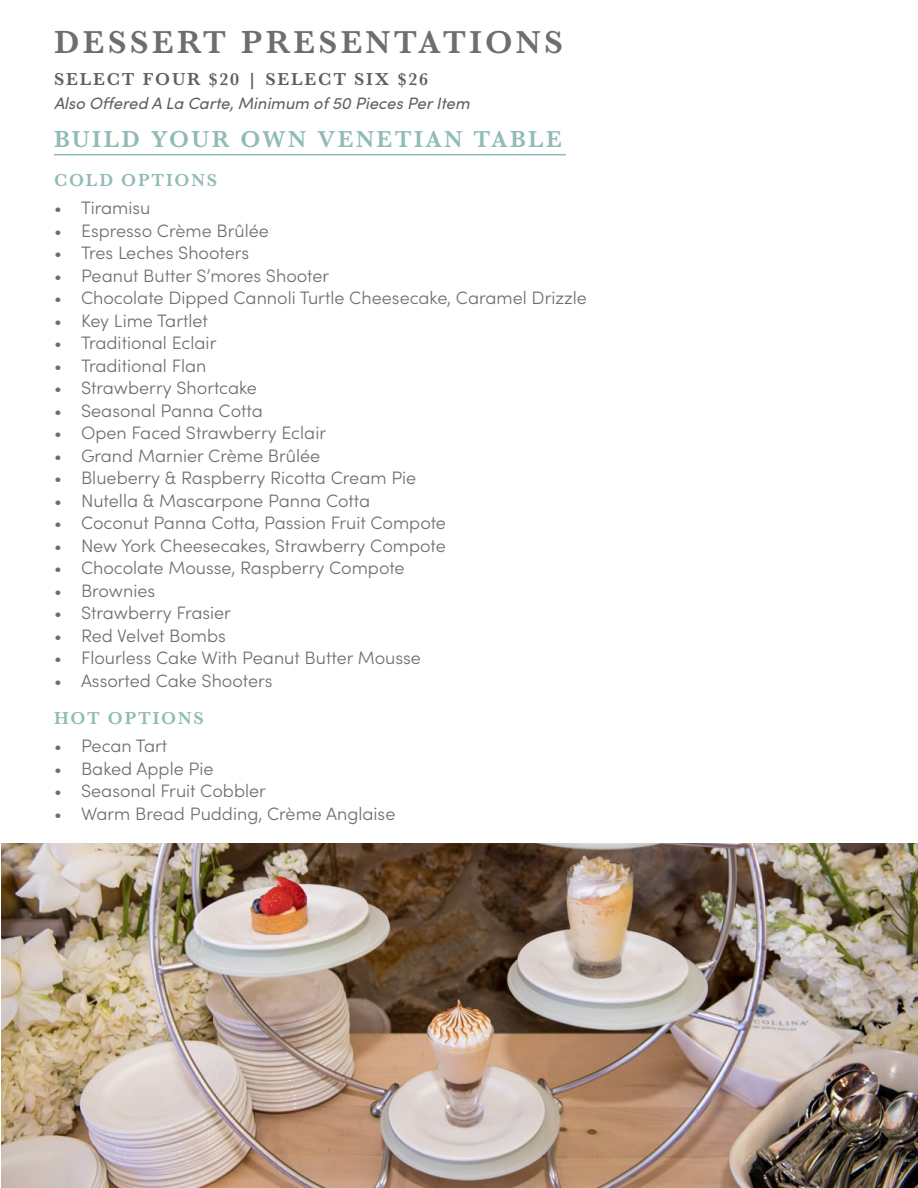
<style>
.page{position:relative;width:918px;height:1188px;background:#fff}
.page>*{position:absolute;margin:0;border:0;box-sizing:border-box;transform-origin:0 0}
.t1{font:600 33px "Baskerville";letter-spacing:.1em;color:#6d6e71}
.t2{font:600 24px "Baskerville";letter-spacing:.1em;color:#90bbb6}
.t3{font:300 18px "Sofia Pro";color:#6d6e71}
.t4{font:600 18px "Baskerville";letter-spacing:.1em;color:#5f6062}
.t5{font:600 18px "Baskerville";letter-spacing:.1em;color:#90bbb6}
.t6{font:italic 16.5px "Sofia Pro";color:#5f6062}
</style>
<div class="page">
<hr style="left:54px;top:154px;width:512px;height:1px;background:#90bbb6">
<img style="left:1px;top:843px;width:917px;height:345px">
<h1 class="t1" style="left:54px;top:19px;width:511px">DESSERT PRESENTATIONS</h1>
<p class="t4" style="left:54px;top:66px;width:376px">SELECT FOUR $20 | SELECT SIX $26</p>
<p class="t6" style="left:54px;top:91px;width:417px">Also Offered A La Carte, Minimum of 50 Pieces Per Item</p>
<h2 class="t2" style="left:54px;top:122px;width:509px">BUILD YOUR OWN VENETIAN TABLE</h2>
<p class="t5" style="left:54px;top:167px;width:165px">COLD OPTIONS</p>
<p class="t3" style="left:54px;top:195px;width:98px">• Tiramisu</p>
<p class="t3" style="left:54px;top:217px;width:217px">• Espresso Crème Brûlée</p>
<p class="t3" style="left:54px;top:240px;width:197px">• Tres Leches Shooters</p>
<p class="t3" style="left:54px;top:262px;width:277px">• Peanut Butter S’mores Shooter</p>
<p class="t3" style="left:54px;top:285px;width:534px">• Chocolate Dipped Cannoli Turtle Cheesecake, Caramel Drizzle</p>
<p class="t3" style="left:54px;top:307px;width:155px">• Key Lime Tartlet</p>
<p class="t3" style="left:54px;top:330px;width:164px">• Traditional Eclair</p>
<p class="t3" style="left:54px;top:352px;width:154px">• Traditional Flan</p>
<p class="t3" style="left:54px;top:375px;width:205px">• Strawberry Shortcake</p>
<p class="t3" style="left:54px;top:397px;width:210px">• Seasonal Panna Cotta</p>
<p class="t3" style="left:54px;top:420px;width:274px">• Open Faced Strawberry Eclair</p>
<p class="t3" style="left:54px;top:442px;width:268px">• Grand Marnier Crème Brûlée</p>
<p class="t3" style="left:54px;top:465px;width:364px">• Blueberry &amp; Raspberry Ricotta Cream Pie</p>
<p class="t3" style="left:54px;top:487px;width:318px">• Nutella &amp; Mascarpone Panna Cotta</p>
<p class="t3" style="left:54px;top:510px;width:394px">• Coconut Panna Cotta, Passion Fruit Compote</p>
<p class="t3" style="left:54px;top:532px;width:393px">• New York Cheesecakes, Strawberry Compote</p>
<p class="t3" style="left:54px;top:555px;width:352px">• Chocolate Mousse, Raspberry Compote</p>
<p class="t3" style="left:54px;top:577px;width:103px">• Brownies</p>
<p class="t3" style="left:54px;top:600px;width:179px">• Strawberry Frasier</p>
<p class="t3" style="left:54px;top:622px;width:173px">• Red Velvet Bombs</p>
<p class="t3" style="left:54px;top:645px;width:369px">• Flourless Cake With Peanut Butter Mousse</p>
<p class="t3" style="left:54px;top:667px;width:220px">• Assorted Cake Shooters</p>
<p class="t5" style="left:54px;top:705px;width:151px">HOT OPTIONS</p>
<p class="t3" style="left:54px;top:733px;width:115px">• Pecan Tart</p>
<p class="t3" style="left:54px;top:755px;width:161px">• Baked Apple Pie</p>
<p class="t3" style="left:54px;top:778px;width:213px">• Seasonal Fruit Cobbler</p>
<p class="t3" style="left:54px;top:800px;width:343px">• Warm Bread Pudding, Crème Anglaise</p>
</div>
